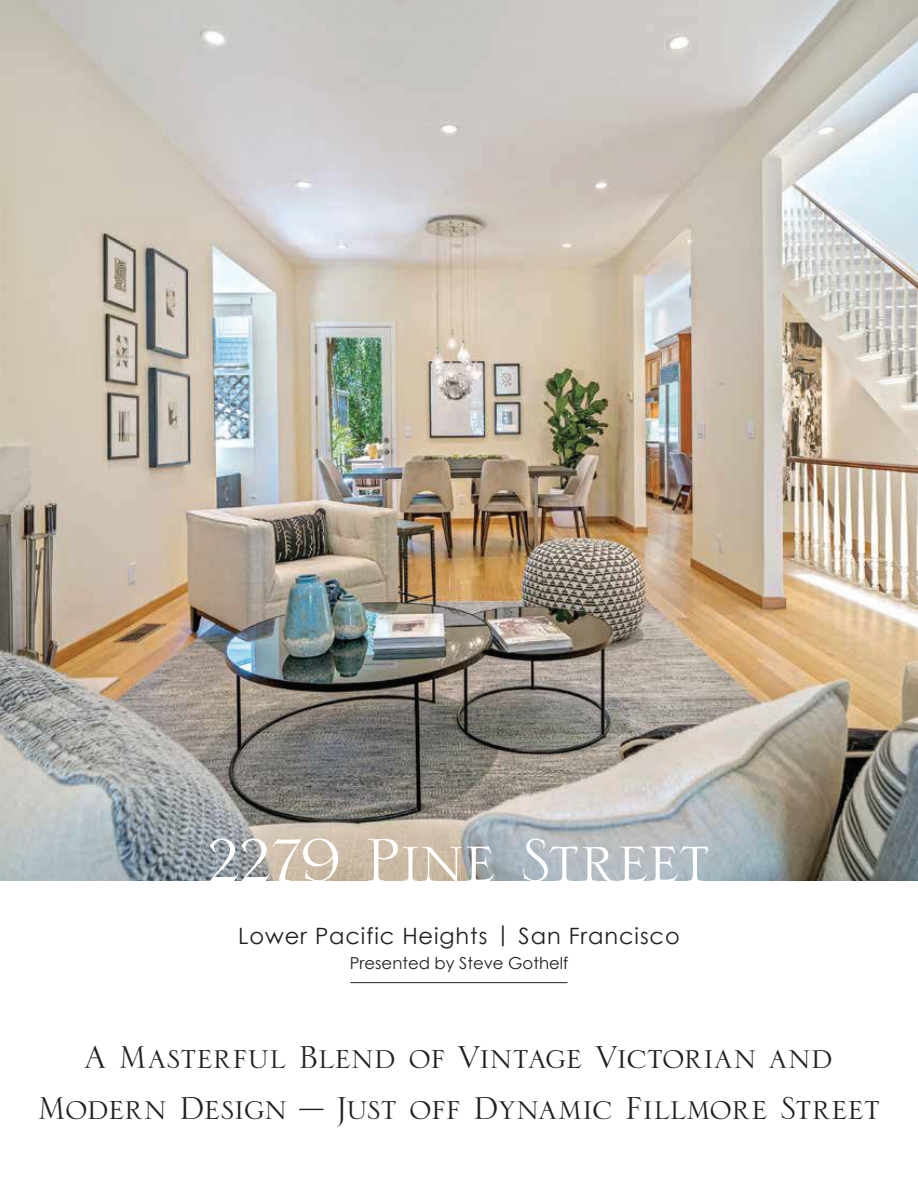
<style>
.page{position:relative;width:918px;height:1188px;background:#fff}
.page>*{position:absolute;margin:0;border:0;box-sizing:border-box;transform-origin:0 0}
.t1{font:81px "Serlio LH";letter-spacing:-.015em;color:#fff}
.t2{font:42px/51px "Serlio LH";letter-spacing:-.02em;color:#231f20;text-align:center}
.t3{font:22.5px "Century Gothic";letter-spacing:.04em;color:#231f20}
.t4{font:16.5px "Century Gothic";color:#231f20}
</style>
<div class="page">
<img style="left:0;top:0;width:918px;height:880px">
<hr style="left:350px;top:982px;width:218px;height:1px;background:#231f20">
<h1 class="t1" style="left:207px;top:806px;width:505px">2279 Pine Street</h1>
<p class="t3" style="left:238px;top:921px;width:443px">Lower Pacific Heights | San Francisco</p>
<p class="t4" style="left:350px;top:952px;width:220px">Presented by Steve Gothelf</p>
<p class="t2" style="left:38px;top:1028px;width:845px">A Masterful Blend of Vintage Victorian and<br>Modern Design – Just off Dynamic Fillmore Street</p>
</div>
